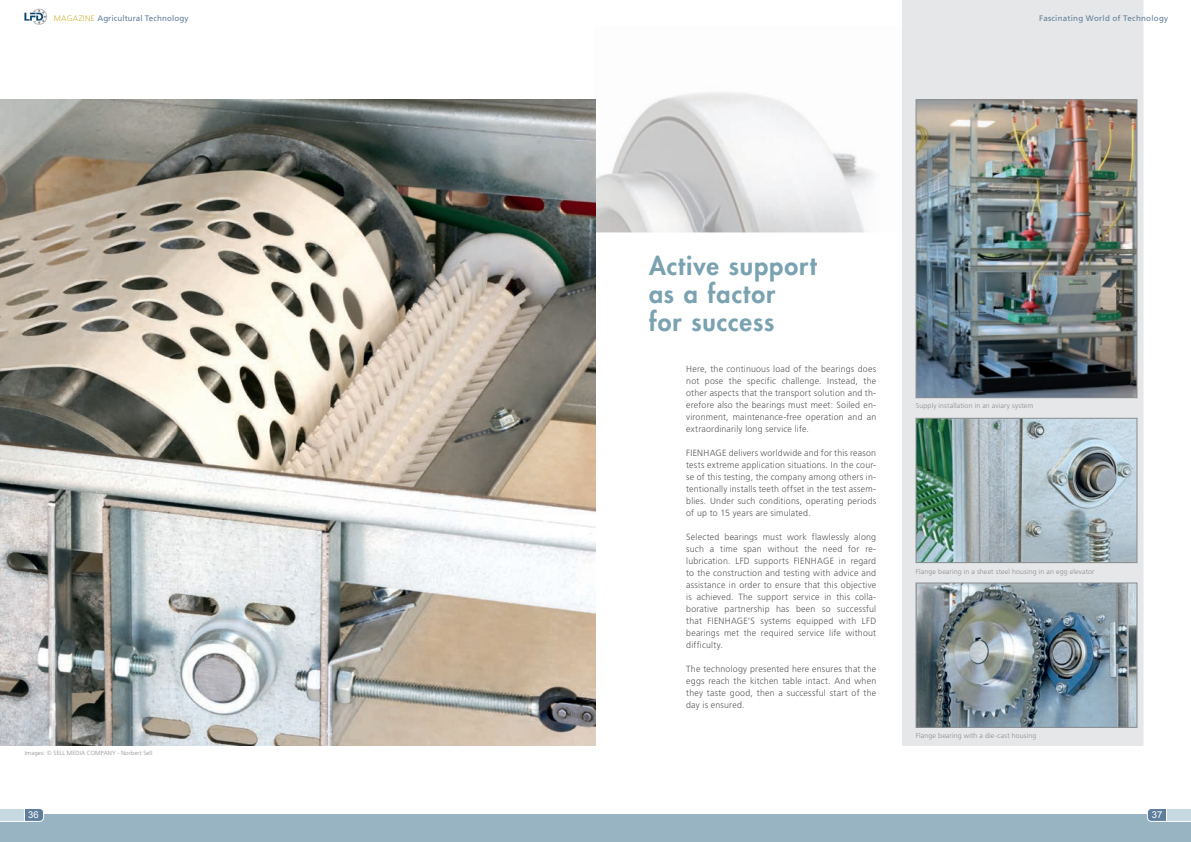
<style>
.page{position:relative;width:1191px;height:842px;background:#fff}
.page>*{position:absolute;margin:0;border:0;box-sizing:border-box;transform-origin:0 0}
.t1{font:800 25px/28px "Futura Std";letter-spacing:.04em;color:#7aa2b1}
.t2{font:9.4px "Arial";color:#fff}
.t3{font:300 9px/12px "Frutiger";letter-spacing:.025em;color:#57585a;text-align:justify}
.t4{font:8px "Frutiger";letter-spacing:.02em;color:#5f7e9b}
.t5{font:300 7px "Frutiger";letter-spacing:.02em;color:#8a8c8f}
.t6{font:300 6px "Frutiger";letter-spacing:.025em;color:#8a8c8f}
.s1{font-weight:300;color:#c9b440}
.s2{font-family:"Kabel IT Cby BT";font-weight:400}
</style>
<div class="page">
<div style="left:0;top:814px;width:595px;height:28px;background:#98b3c2"></div>
<div style="left:595px;top:814px;width:596px;height:28px;background:#98b3c2"></div>
<svg style="left:0;top:809px;width:45px;height:13px"></svg>
<svg style="left:1146px;top:809px;width:45px;height:13px"></svg>
<svg style="left:24px;top:9px;width:23px;height:16px"></svg>
<img style="left:594px;top:92px;width:280px;height:140px">
<div style="left:902px;top:0;width:241px;height:746px;background:#e6e7e9"></div>
<img style="left:918px;top:585px;width:217px;height:140px">
<div style="left:916px;top:583px;width:221px;height:144px;border:1px solid #8a8c8f"></div>
<img style="left:0;top:100px;width:595px;height:646px">
<img style="left:918px;top:102px;width:217px;height:294px">
<div style="left:916px;top:100px;width:221px;height:298px;border:1px solid #8a8c8f"></div>
<img style="left:918px;top:420px;width:217px;height:141px">
<div style="left:916px;top:418px;width:221px;height:145px;border:1px solid #8a8c8f"></div>
<p class="t4" style="left:54px;top:13px;width:136px"><span class="s1">MAGAZINE</span> Agricultural Technology</p>
<p class="t6" style="left:25px;top:749px;width:129px">Images: <span class="s2">©</span> SELL MEDIA COMPANY - Norbert Sell</p>
<p class="t4" style="left:1039px;top:13px;width:130px">Fascinating World of Technology</p>
<h1 class="t1" style="left:649px;top:252px;width:169px">Active support as a factor<br>for success</h1>
<p class="t3" style="left:686px;top:363px;width:191px">Here, the continuous load of the bearings does not pose the specific challenge. Instead, the other aspects that the transport solution and th&shy;erefore also the bearings must meet: Soiled en&shy;vironment, maintenance-free operation and an extraordinarily long service life.</p>
<p class="t3" style="left:686px;top:447px;width:191px">FIENHAGE delivers worldwide and for this reason tests extreme application situations. In the cour&shy;se of this testing, the company among others in&shy;tentionally installs teeth offset in the test assem&shy;blies. Under such conditions, operating periods of up to 15 years are simulated.</p>
<p class="t3" style="left:686px;top:531px;width:191px">Selected bearings must work flawlessly along such a time span without the need for re&shy;lubrication. LFD supports FIENHAGE in regard to the construction and testing with advice and assistance in order to ensure that this objective is achieved. The support service in this colla&shy;borative partnership has been so successful that FIENHAGE’S systems equipped with LFD bearings met the required service life without difficulty.</p>
<p class="t3" style="left:686px;top:663px;width:191px">The technology presented here ensures that the eggs reach the kitchen table intact. And when they taste good, then a successful start of the day is ensured.</p>
<p class="t5" style="left:916px;top:402px;width:119px">Supply installation in an aviary system</p>
<p class="t5" style="left:916px;top:567px;width:180px">Flange bearing in a sheet steel housing in an egg elevator</p>
<p class="t5" style="left:916px;top:732px;width:122px">Flange bearing with a die-cast housing</p>
<p class="t2" style="left:28px;top:809px;width:12px">36</p>
<p class="t2" style="left:1151px;top:809px;width:12px">37</p>
</div>
